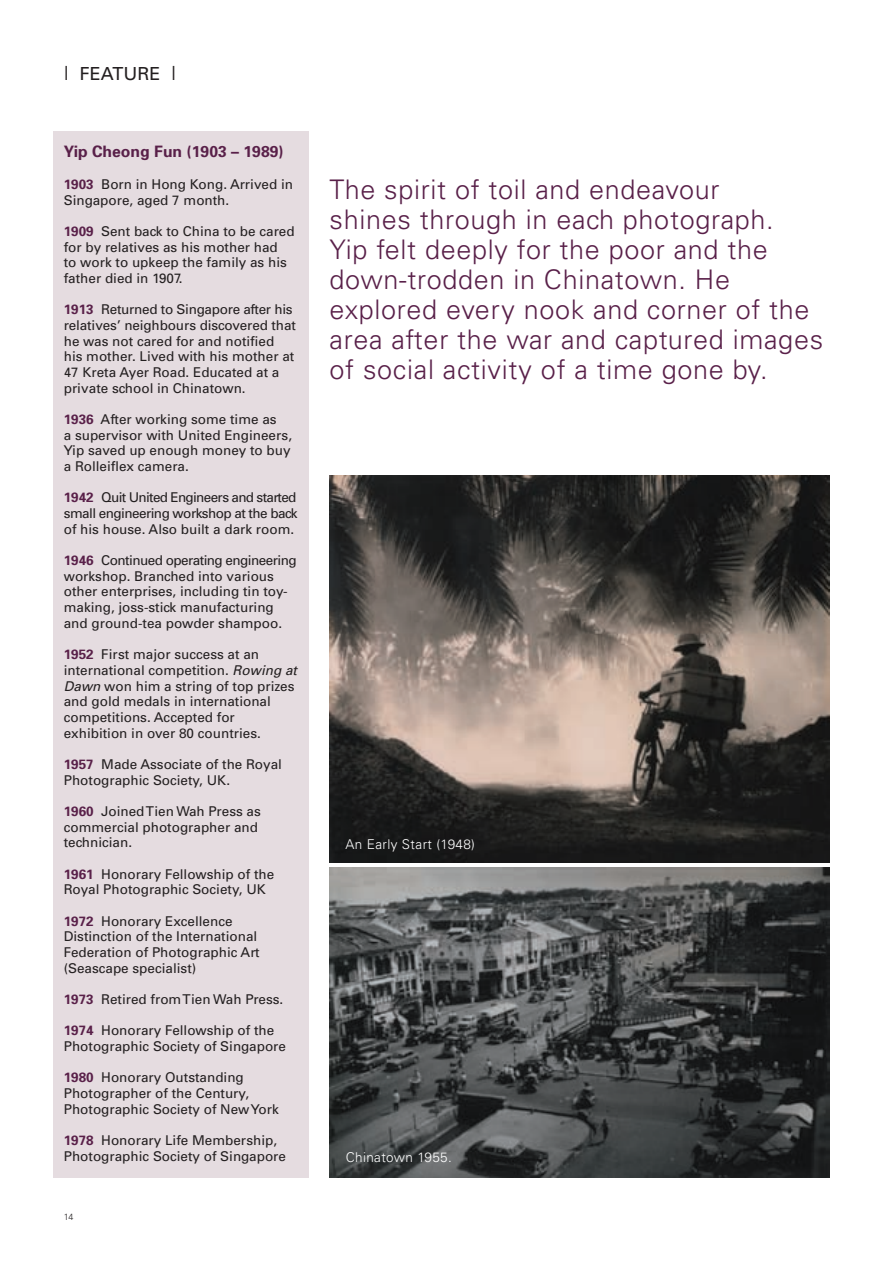
<style>
.page{position:relative;width:895px;height:1263px;background:#fff}
.page>*{position:absolute;margin:0;border:0;box-sizing:border-box;transform-origin:0 0}
.t1{font:300 27px/30px "Univers";letter-spacing:.025em;color:#592049}
.t2{font:18px "Univers";color:#231f20}
.t3{font:700 15.75px "Univers";color:#592049}
.t4{font:13.5px/15.8px "Univers";color:#231f20}
.t5{font:300 13.5px "Univers";letter-spacing:.025em;color:#fff}
.t6{font:300 9px "Univers";color:#231f20}
.s1{font-size:19.5px}
.s2{font-weight:700;color:#592049}
.s3{font-style:italic}
</style>
<div class="page">
<div style="left:53px;top:132px;width:255px;height:1046px;background:#e5dce0"></div>
<img style="left:330px;top:867px;width:499px;height:311px">
<img style="left:330px;top:476px;width:499px;height:387px">
<h2 class="t2" style="left:64px;top:62px;width:114px"><span class="s1">|</span> FEATURE <span class="s1">|</span></h2>
<p class="t3" style="left:64px;top:142px;width:221px">Yip Cheong Fun (1903 – 1989)</p>
<p class="t4" style="left:64px;top:176px;width:231px"><span class="s2">1903</span> Born in Hong Kong. Arrived in<br>Singapore, aged 7 month.</p>
<p class="t4" style="left:64px;top:223px;width:232px"><span class="s2">1909</span> Sent back to China to be cared for by relatives as his mother had<br>to work to upkeep the family as his father died in 1907.</p>
<p class="t4" style="left:64px;top:301px;width:234px"><span class="s2">1913</span> Returned to Singapore after his relatives’ neighbours discovered that he was not cared for and notified his mother. Lived with his mother at 47 Kreta Ayer Road. Educated at a private school in Chinatown.</p>
<p class="t4" style="left:64px;top:411px;width:230px"><span class="s2">1936</span> After working some time as<br>a supervisor with United Engineers,<br>Yip saved up enough money to buy a Rolleiflex camera.</p>
<p class="t4" style="left:64px;top:489px;width:235px;text-align:justify"><span class="s2">1942</span> Quit United Engineers and started small engineering workshop at the back of his house. Also built a dark room.</p>
<p class="t4" style="left:64px;top:552px;width:234px"><span class="s2">1946</span> Continued operating engineering workshop. Branched into various other enterprises, including tin toy&shy;making, joss-stick manufacturing and ground-tea powder shampoo.</p>
<p class="t4" style="left:64px;top:646px;width:235px"><span class="s2">1952</span> First major success at an international competition. <span class="s3">Rowing at<br>Dawn</span> won him a string of top prizes and gold medals in international competitions. Accepted for exhibition in over 80 countries.</p>
<p class="t4" style="left:64px;top:756px;width:220px"><span class="s2">1957</span> Made Associate of the Royal<br>Photographic Society, UK.</p>
<p class="t4" style="left:64px;top:803px;width:199px"><span class="s2">1960</span> Joined Tien Wah Press as commercial photographer and technician.</p>
<p class="t4" style="left:64px;top:866px;width:212px"><span class="s2">1961</span> Honorary Fellowship of the<br>Royal Photographic Society, UK</p>
<p class="t4" style="left:64px;top:913px;width:197px"><span class="s2">1972</span> Honorary Excellence<br>Distinction of the International<br>Federation of Photographic Art (Seascape specialist)</p>
<p class="t4" style="left:64px;top:991px;width:221px"><span class="s2">1973</span> Retired from Tien Wah Press.</p>
<p class="t4" style="left:64px;top:1022px;width:224px"><span class="s2">1974</span> Honorary Fellowship of the<br>Photographic Society of Singapore</p>
<p class="t4" style="left:64px;top:1069px;width:217px"><span class="s2">1980</span> Honorary Outstanding<br>Photographer of the Century,<br>Photographic Society of New York</p>
<p class="t4" style="left:64px;top:1132px;width:224px"><span class="s2">1978</span> Honorary Life Membership,<br>Photographic Society of Singapore</p>
<p class="t6" style="left:64px;top:1212px;width:11px">14</p>
<p class="t1" style="left:330px;top:173px;width:495px">The spirit of toil and endeavour<br>shines through in each photograph.<br>Yip felt deeply for the poor and the down-trodden in Chinatown. He explored every nook and corner of the area after the war and captured images of social activity of a time gone by.</p>
<p class="t5" style="left:346px;top:836px;width:131px">An Early Start (1948)</p>
<p class="t5" style="left:346px;top:1149px;width:107px">Chinatown 1955.</p>
</div>
